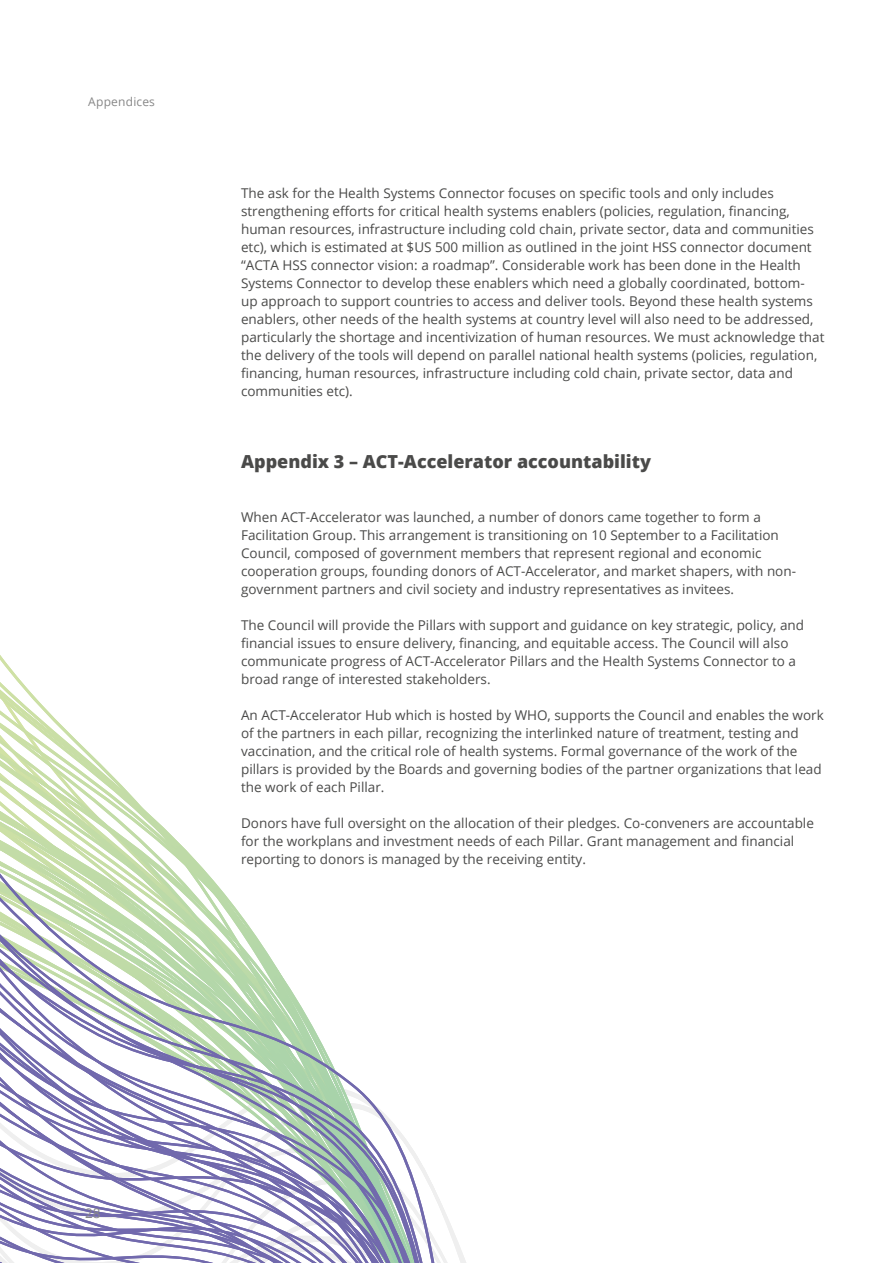
<style>
.page{position:relative;width:893px;height:1263px;background:#fff}
.page>*{position:absolute;margin:0;border:0;box-sizing:border-box;transform-origin:0 0}
.t1{font:800 18px "Open Sans";color:#4a4a49}
.t2{font:13.5px/18px "Open Sans";color:#4a4a49}
.t3{font:13.5px "Open Sans";color:#878787}
.t4{font:12px "Open Sans";letter-spacing:.015em;color:#878787}
</style>
<div class="page">
<svg style="left:0;top:723px;width:90px;height:30px"></svg>
<svg style="left:0;top:754px;width:107px;height:16px"></svg>
<svg style="left:0;top:770px;width:132px;height:26px"></svg>
<svg style="left:0;top:796px;width:199px;height:68px"></svg>
<svg style="left:0;top:864px;width:221px;height:25px"></svg>
<svg style="left:0;top:889px;width:466px;height:374px"></svg>
<p class="t4" style="left:88px;top:94px;width:68px">Appendices</p>
<p class="t2" style="left:241px;top:184px;width:585px">The ask for the Health Systems Connector focuses on specific tools and only includes strengthening efforts for critical health systems enablers (policies, regulation, financing, human resources, infrastructure including cold chain, private sector, data and communities etc), which is estimated at $US 500 million as outlined in the joint HSS connector document “ACTA HSS connector vision: a roadmap”. Considerable work has been done in the Health Systems Connector to develop these enablers which need a globally coordinated, bottom&shy;up approach to support countries to access and deliver tools. Beyond these health systems enablers, other needs of the health systems at country level will also need to be addressed, particularly the shortage and incentivization of human resources. We must acknowledge that the delivery of the tools will depend on parallel national health systems (policies, regulation, financing, human resources, infrastructure including cold chain, private sector, data and communities etc).</p>
<h1 class="t1" style="left:241px;top:448px;width:411px">Appendix 3 – ACT-Accelerator accountability</h1>
<p class="t2" style="left:241px;top:508px;width:556px">When ACT-Accelerator was launched, a number of donors came together to form a Facilitation Group. This arrangement is transitioning on 10 September to a Facilitation Council, composed of government members that represent regional and economic cooperation groups, founding donors of ACT-Accelerator, and market shapers, with non&shy;government partners and civil society and industry representatives as invitees.</p>
<p class="t2" style="left:241px;top:616px;width:564px">The Council will provide the Pillars with support and guidance on key strategic, policy, and financial issues to ensure delivery, financing, and equitable access. The Council will also communicate progress of ACT-Accelerator Pillars and the Health Systems Connector to a broad range of interested stakeholders.</p>
<p class="t2" style="left:241px;top:706px;width:584px">An ACT-Accelerator Hub which is hosted by WHO, supports the Council and enables the work of the partners in each pillar, recognizing the interlinked nature of treatment, testing and vaccination, and the critical role of health systems. Formal governance of the work of the pillars is provided by the Boards and governing bodies of the partner organizations that lead the work of each Pillar.</p>
<p class="t2" style="left:241px;top:814px;width:574px">Donors have full oversight on the allocation of their pledges. Co-conveners are accountable for the workplans and investment needs of each Pillar. Grant management and financial reporting to donors is managed by the receiving entity.</p>
<p class="t3" style="left:85px;top:1204px;width:17px">28</p>
</div>
